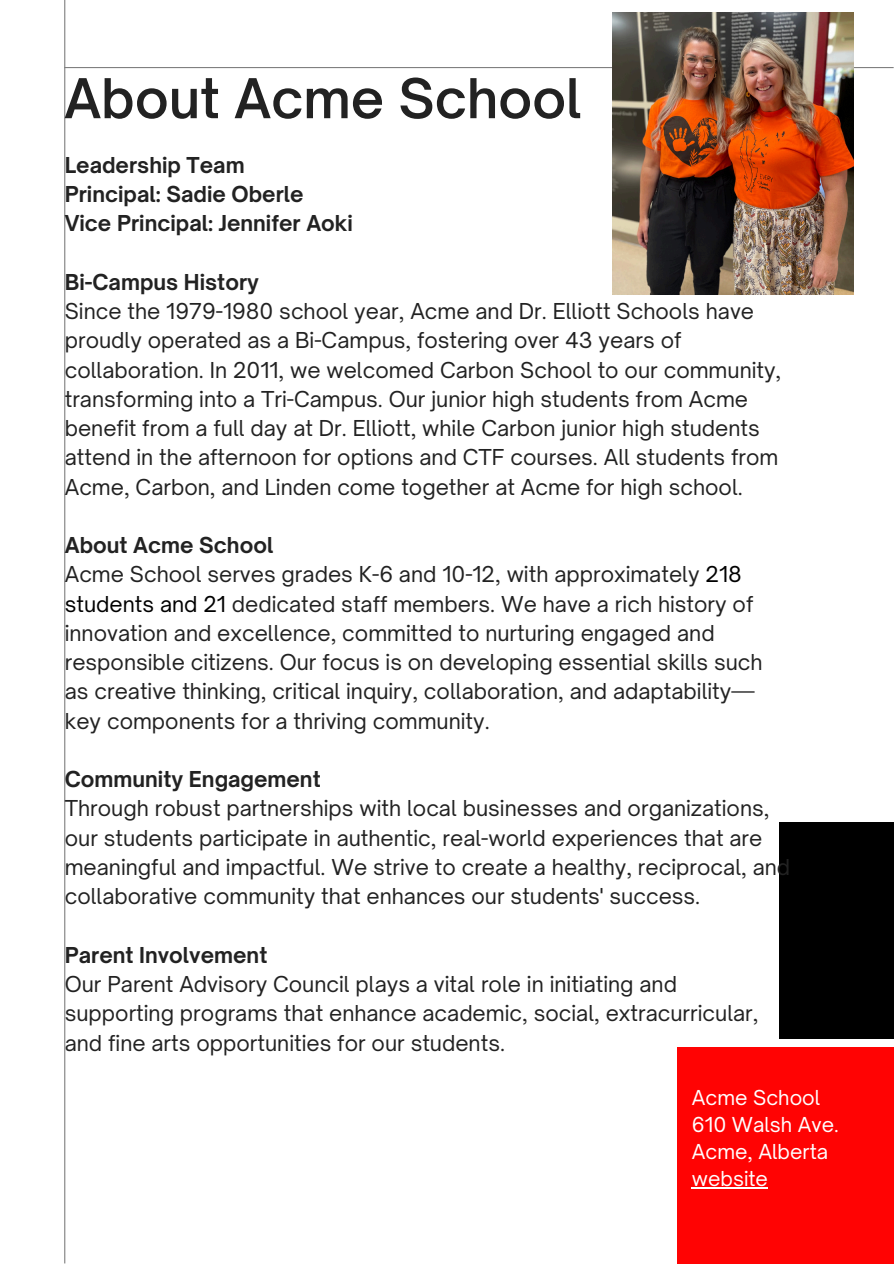
<style>
.page{position:relative;width:894px;height:1264px;background:#fff}
.page>*{position:absolute;margin:0;border:0;box-sizing:border-box;transform-origin:0 0}
.t1{font:600 52.5px "Open Sauce One";color:#222}
.t2{font:21px/29.2px "Open Sauce One";color:#222}
.t3{font:700 21px/29.2px "Open Sauce One";color:#222}
.t4{font:19.65px "Open Sauce One";color:#fff}
.s1{color:#000}
</style>
<div class="page">
<div style="left:676px;top:1046px;width:217px;height:217px;background:#ff0303"></div>
<div style="left:779px;top:822px;width:114px;height:216px;background:#000"></div>
<hr style="left:64px;top:0;width:1px;height:1263px;background:#808080">
<hr style="left:64px;top:67px;width:829px;height:1px;background:#808080">
<img style="left:612px;top:12px;width:241px;height:282px">
<hr style="left:691px;top:1186px;width:76px;height:2px;background:#fff">
<p class="t1" style="left:64px;top:66px;width:518px">About Acme School</p>
<p class="t3" style="left:65px;top:150px;width:289px">Leadership Team<br>Principal: Sadie Oberle<br>Vice Principal: Jennifer Aoki</p>
<p class="t3" style="left:65px;top:267px;width:196px">Bi-Campus History</p>
<p class="t2" style="left:65px;top:296px;width:717px">Since the 1979-1980 school year, Acme and Dr. Elliott Schools have proudly operated as a Bi-Campus, fostering over 43 years of collaboration. In 2011, we welcomed Carbon School to our community, transforming into a Tri-Campus. Our junior high students from Acme benefit from a full day at Dr. Elliott, while Carbon junior high students attend in the afternoon for options and CTF courses. All students from Acme, Carbon, and Linden come together at Acme for high school.</p>
<h1 class="t3" style="left:65px;top:530px;width:210px">About Acme School</h1>
<h2 class="t2" style="left:65px;top:559px;width:699px">Acme School serves grades K-6 and 10-12, with approximately <span class="s1">218 students and 21</span> dedicated staff members. We have a rich history of innovation and excellence, committed to nurturing engaged and responsible citizens. Our focus is on developing essential skills such as creative thinking, critical inquiry, collaboration, and adaptability— key components for a thriving community.</h2>
<p class="t3" style="left:65px;top:764px;width:257px">Community Engagement</p>
<p class="t2" style="left:65px;top:793px;width:726px">Through robust partnerships with local businesses and organizations, our students participate in authentic, real-world experiences that are meaningful and impactful. We strive to create a healthy, reciprocal, and collaborative community that enhances our students' success.</p>
<p class="t3" style="left:65px;top:940px;width:204px">Parent Involvement</p>
<p class="t2" style="left:65px;top:969px;width:695px">Our Parent Advisory Council plays a vital role in initiating and supporting programs that enhance academic, social, extracurricular, and fine arts opportunities for our students.</p>
<p class="t4" style="left:691px;top:1085px;width:130px">Acme School</p>
<p class="t4" style="left:691px;top:1112px;width:148px">610 Walsh Ave.</p>
<p class="t4" style="left:691px;top:1139px;width:138px">Acme, Alberta</p>
<p class="t4" style="left:691px;top:1166px;width:78px">website</p>
</div>
